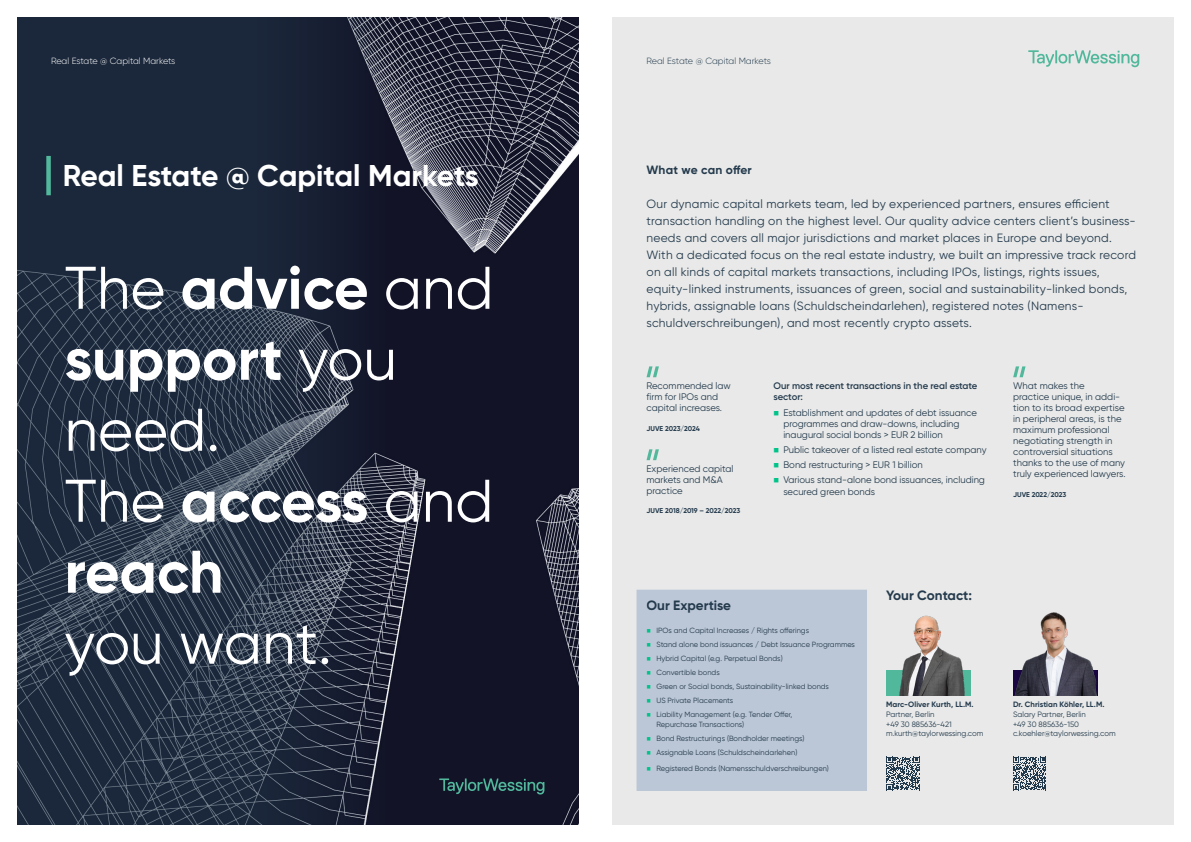
<style>
.page{position:relative;width:1191px;height:842px;background:#fff}
.page>*{position:absolute;margin:0;border:0;box-sizing:border-box;transform-origin:0 0}
.t1{font:700 60px/71px "Gilroy";color:#fff}
.t2{font:60px "Gilroy";color:#fff}
.t3{font:700 30px "Gilroy";color:#fff}
.t4{font:700 13.5px "Gilroy";color:#243a4d}
.t5{font:12px/17px "Gilroy";letter-spacing:.02em;color:#243a4d}
.t6{font:700 12px "Gilroy";letter-spacing:.015em;color:#243a4d}
.t7{font:9.5px/11px "Gilroy";color:#243a4d}
.t8{font:600 9.5px/11px "Gilroy";letter-spacing:-.005em;color:#243a4d}
.t9{font:300 9px "Gilroy";color:#fff}
.t10{font:300 9px "Gilroy";color:#243a4d}
.t11{font:7.8px/9.7px "Gilroy";color:#243a4d}
.t12{font:700 7.8px "Gilroy";letter-spacing:.005em;color:#243a4d}
.t13{font:7.5px/10px "Gilroy";color:#243a4d}
.t14{font:700 7px "Gilroy";letter-spacing:-.01em;color:#243a4d}
.s1{font-weight:400}
.s2{color:#00c389}
</style>
<div class="page">
<img style="left:387px;top:17px;width:191px;height:808px">
<svg style="left:17px;top:17px;width:370px;height:808px;background:#253042"></svg>
<div style="left:46px;top:156px;width:5px;height:39px;background:#51b89c"></div>
<svg style="left:439px;top:778px;width:105px;height:16px;background:#244349"></svg>
<div style="left:612px;top:17px;width:562px;height:808px;background:#e8e9e8"></div>
<svg style="left:1028px;top:50px;width:111px;height:17px"></svg>
<img style="left:1013px;top:612px;width:84px;height:83px">
<img style="left:886px;top:615px;width:84px;height:80px">
<svg style="left:1013px;top:757px;width:33px;height:33px"></svg>
<svg style="left:886px;top:757px;width:33px;height:33px"></svg>
<div style="left:641px;top:595px;width:221px;height:191px;background:#bbc7d6"></div>
<div style="left:636px;top:590px;width:231px;height:201px;border:10px solid #bbc7d6"></div>
<svg style="left:646px;top:366px;width:13px;height:11px"></svg>
<svg style="left:1013px;top:366px;width:12px;height:11px"></svg>
<svg style="left:646px;top:449px;width:13px;height:11px"></svg>
<p class="t9" style="left:51px;top:56px;width:126px">Real Estate @ Capital Markets</p>
<h2 class="t3" style="left:63px;top:156px;width:417px">Real Estate @ Capital Markets</h2>
<h1 class="t1" style="left:64px;top:252px;width:430px"><span class="s1">The</span> advice <span class="s1">and </span>support <span class="s1">you need.<br>The</span> access <span class="s1">and </span>reach</h1>
<h1 class="t2" style="left:64px;top:606px;width:269px">you want.</h1>
<p class="t10" style="left:646px;top:56px;width:126px">Real Estate @ Capital Markets</p>
<p class="t6" style="left:646px;top:162px;width:107px">What we can offer</p>
<p class="t5" style="left:646px;top:195px;width:491px">Our dynamic capital markets team, led by experienced partners, ensures efficient transaction handling on the highest level. Our quality advice centers client’s business&shy;needs and covers all major jurisdictions and market places in Europe and beyond.<br>With a dedicated focus on the real estate industry, we built an impressive track record on all kinds of capital markets transactions, including IPOs, listings, rights issues, equity-linked instruments, issuances of green, social and sustainability-linked bonds, hybrids, assignable loans (Schuldscheindarlehen), registered notes (Namens&shy;schuldverschreibungen), and most recently crypto assets.</p>
<p class="t7" style="left:646px;top:380px;width:86px">Recommended law firm for IPOs and capital increases.</p>
<p class="t14" style="left:646px;top:424px;width:55px">JUVE 2023/2024</p>
<p class="t7" style="left:646px;top:463px;width:88px">Experienced capital markets and M&amp;A practice</p>
<p class="t14" style="left:646px;top:507px;width:95px">JUVE 2018/2019 – 2022/2023</p>
<p class="t8" style="left:773px;top:380px;width:206px">Our most recent transactions in the real estate sector:</p>
<p class="t7" style="left:783px;top:407px;width:195px;text-indent:-10px"><span class="s2">■</span> Establishment and updates of debt issuance programmes and draw-downs, including inaugural social bonds &gt; EUR 2 billion</p>
<p class="t7" style="left:773px;top:444px;width:215px"><span class="s2">■</span> Public takeover of a listed real estate company</p>
<p class="t7" style="left:773px;top:459px;width:151px"><span class="s2">■</span> Bond restructuring &gt; EUR 1 billion</p>
<p class="t7" style="left:783px;top:474px;width:203px;line-height:12px;text-indent:-10px"><span class="s2">■</span> Various stand-alone bond issuances, including secured green bonds</p>
<p class="t7" style="left:1013px;top:380px;width:114px">What makes the<br>practice unique, in addi&shy;tion to its broad expertise in peripheral areas, is the maximum professional negotiating strength in controversial situations thanks to the use of many truly experienced lawyers.</p>
<p class="t14" style="left:1013px;top:490px;width:54px">JUVE 2022/2023</p>
<p class="t4" style="left:646px;top:597px;width:86px">Our Expertise</p>
<p class="t13" style="left:646px;top:625px;width:164px"><span class="s2">■</span> IPOs and Capital Increases / Rights offerings</p>
<p class="t13" style="left:646px;top:639px;width:210px"><span class="s2">■</span> Stand alone bond issuances / Debt Issuance Programmes</p>
<p class="t13" style="left:646px;top:653px;width:138px"><span class="s2">■</span> Hybrid Capital (e.g. Perpetual Bonds)</p>
<p class="t13" style="left:646px;top:667px;width:75px"><span class="s2">■</span> Convertible bonds</p>
<p class="t13" style="left:646px;top:681px;width:184px"><span class="s2">■</span> Green or Social bonds, Sustainability-linked bonds</p>
<p class="t13" style="left:646px;top:695px;width:88px"><span class="s2">■</span> US Private Placements</p>
<p class="t13" style="left:656px;top:709px;width:137px;text-indent:-10px"><span class="s2">■</span> Liability Management (e.g. Tender Offer,<br>Repurchase Transactions)</p>
<p class="t13" style="left:646px;top:733px;width:159px"><span class="s2">■</span> Bond Restructurings (Bondholder meetings)</p>
<p class="t13" style="left:646px;top:747px;width:152px"><span class="s2">■</span> Assignable Loans (Schuldscheindarlehen)</p>
<p class="t13" style="left:646px;top:763px;width:184px"><span class="s2">■</span> Registered Bonds (Namensschuldverschreibungen)</p>
<p class="t4" style="left:886px;top:587px;width:87px">Your Contact:</p>
<p class="t12" style="left:886px;top:699px;width:89px">Marc-Oliver Kurth, LL.M.</p>
<p class="t11" style="left:886px;top:709px;width:99px">Partner, Berlin<br>+49 30 885636-421 m.kurth@taylorwessing.com</p>
<p class="t12" style="left:1013px;top:699px;width:93px">Dr. Christian Köhler, LL.M.</p>
<p class="t11" style="left:1013px;top:709px;width:104px">Salary Partner, Berlin<br>+49 30 885636-150 c.koehler@taylorwessing.com</p>
</div>
